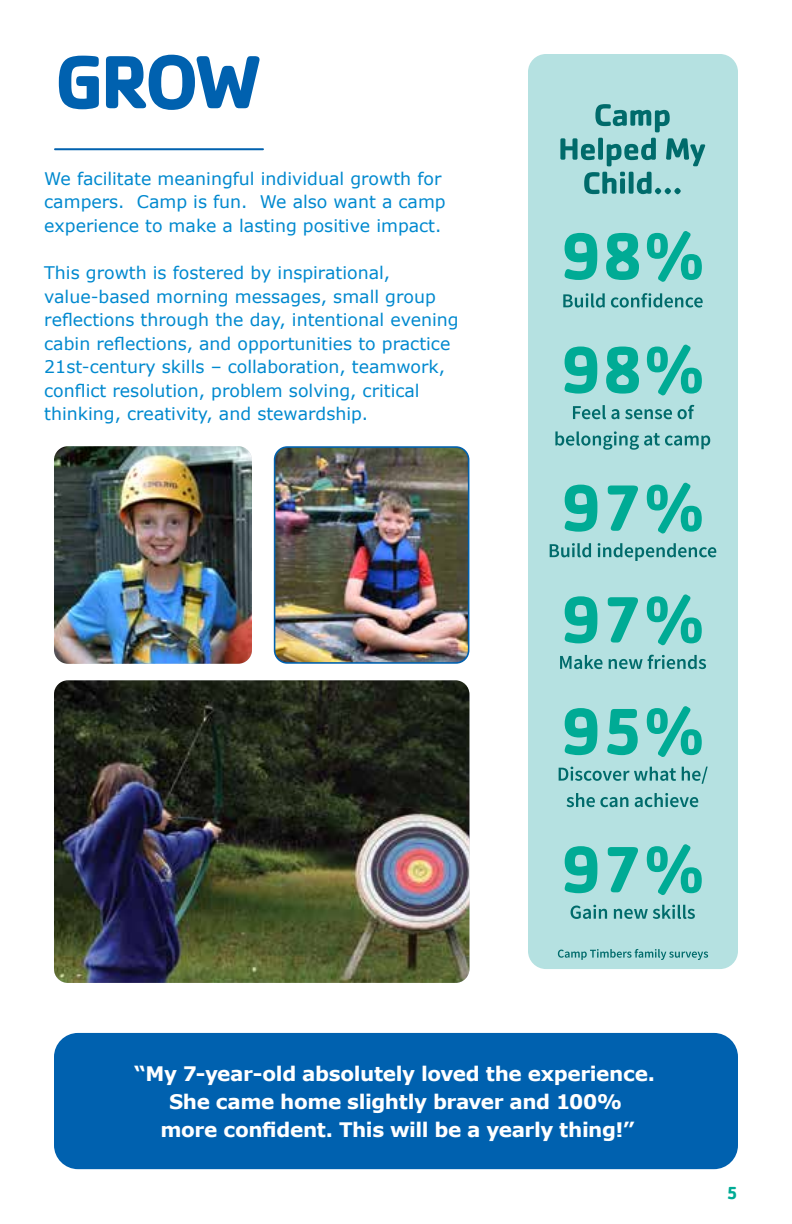
<style>
.page{position:relative;width:792px;height:1224px;background:#fff}
.page>*{position:absolute;margin:0;border:0;box-sizing:border-box;transform-origin:0 0}
.t1{font:700 20px/28px "Verdana";letter-spacing:-.02em;color:#fff;text-align:center}
.t2{font:700 18px "Cachet";color:#00ab95}
.t3{font:17.4px/23.6px "Verdana";color:#0089cf}
</style>
<div class="page">
<hr style="left:55px;top:148px;width:208px;height:2px;background:#0061af">
<svg style="left:59px;top:55px;width:201px;height:55px"></svg>
<img style="left:54px;top:680px;width:415px;height:303px">
<img style="left:54px;top:446px;width:198px;height:218px">
<div style="left:54px;top:1033px;width:684px;height:136px;background:#0061af;border-radius:24px"></div>
<div style="left:528px;top:54px;width:210px;height:915px;background:#b5e1e1;border-radius:18px"></div>
<svg style="left:571px;top:905px;width:124px;height:14px"></svg>
<svg style="left:565px;top:844px;width:137px;height:51px"></svg>
<svg style="left:567px;top:793px;width:131px;height:14px"></svg>
<svg style="left:559px;top:767px;width:149px;height:17px"></svg>
<svg style="left:565px;top:706px;width:137px;height:51px"></svg>
<svg style="left:560px;top:655px;width:146px;height:14px"></svg>
<svg style="left:565px;top:594px;width:137px;height:51px"></svg>
<svg style="left:550px;top:543px;width:166px;height:18px"></svg>
<svg style="left:565px;top:483px;width:137px;height:51px"></svg>
<svg style="left:555px;top:431px;width:155px;height:19px"></svg>
<svg style="left:573px;top:405px;width:121px;height:14px"></svg>
<svg style="left:565px;top:345px;width:137px;height:50px"></svg>
<svg style="left:563px;top:293px;width:140px;height:15px"></svg>
<svg style="left:565px;top:231px;width:137px;height:51px"></svg>
<svg style="left:584px;top:172px;width:97px;height:22px"></svg>
<svg style="left:560px;top:138px;width:145px;height:28px"></svg>
<svg style="left:595px;top:104px;width:75px;height:28px"></svg>
<svg style="left:558px;top:949px;width:150px;height:11px"></svg>
<img style="left:275px;top:447px;width:194px;height:216px">
<div style="left:274px;top:446px;width:195px;height:218px;border:2px solid #0061af;border-radius:13px"></div>
<p class="t3" style="left:44px;top:166px;width:403px">We facilitate meaningful individual growth for campers. Camp is fun. We also want a camp experience to make a lasting positive impact.</p>
<p class="t3" style="left:44px;top:261px;width:416px">This growth is fostered by inspirational, value-based morning messages, small group reflections through the day, intentional evening cabin reflections, and opportunities to practice 21st-century skills – collaboration, teamwork, conflict resolution, problem solving, critical thinking, creativity, and stewardship.</p>
<p class="t1" style="left:134px;top:1059px;width:522px">“My 7-year-old absolutely loved the experience.<br>She came home slightly braver and 100%<br>more confident. This will be a yearly thing!”</p>
<p class="t2" style="left:726px;top:1181px;width:13px">5</p>
</div>
